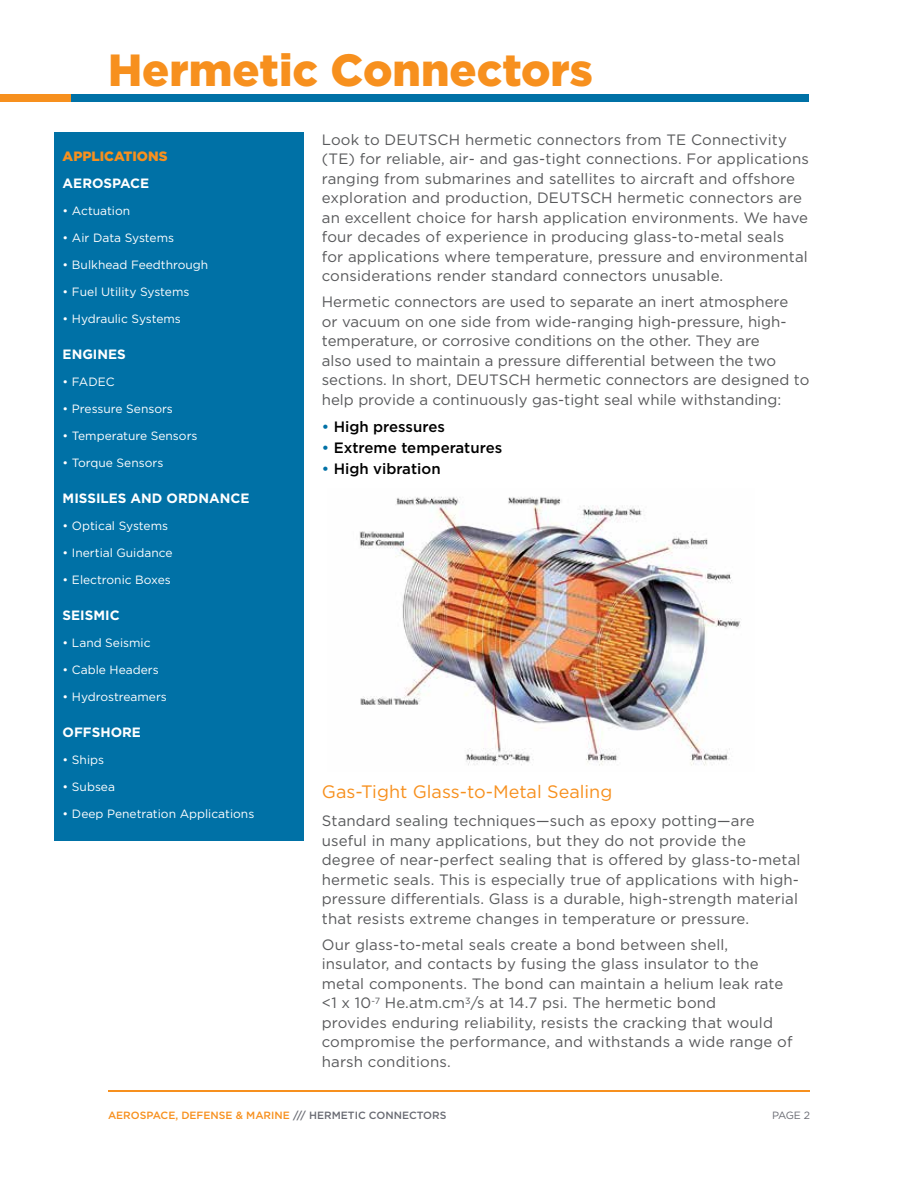
<style>
.page{position:relative;width:918px;height:1188px;background:#fff}
.page>*{position:absolute;margin:0;border:0;box-sizing:border-box;transform-origin:0 0}
.t1{font:900 45px "Gotham";color:#f7901e}
.t2{font:18px "Gotham";color:#f7901e}
.t3{font:15px/19.5px "Gotham";letter-spacing:.01em;color:#58595b}
.t4{font:500 15px "Gotham";color:#000}
.t5{font:700 13.5px "Gotham";color:#fff}
.t6{font:900 13.5px "Gotham";color:#f7901e}
.t7{font:12px "Gotham";color:#fff}
.t8{font:500 10.5px "Gotham";color:#f7901e}
.t9{font:10.5px "Gotham";color:#696b73}
.s1{color:#0071a6}
.s2{color:#696b73}
</style>
<div class="page">
<div style="left:54px;top:133px;width:249px;height:708px;background:#0071a6"></div>
<hr style="left:108px;top:1090px;width:702px;height:1px;background:#f7901e">
<div style="left:71px;top:94px;width:738px;height:8px;background:#0071a6"></div>
<div style="left:0;top:94px;width:71px;height:8px;background:#f7901e"></div>
<img style="left:359px;top:496px;width:382px;height:270px">
<h1 class="t1" style="left:108px;top:39px;width:487px">Hermetic Connectors</h1>
<p class="t6" style="left:63px;top:147px;width:106px">APPLICATIONS</p>
<p class="t5" style="left:63px;top:174px;width:88px">AEROSPACE</p>
<p class="t7" style="left:63px;top:203px;width:69px">• Actuation</p>
<p class="t7" style="left:63px;top:230px;width:113px">• Air Data Systems</p>
<p class="t7" style="left:63px;top:257px;width:147px">• Bulkhead Feedthrough</p>
<p class="t7" style="left:63px;top:284px;width:128px">• Fuel Utility Systems</p>
<p class="t7" style="left:63px;top:311px;width:120px">• Hydraulic Systems</p>
<p class="t5" style="left:63px;top:345px;width:65px">ENGINES</p>
<p class="t7" style="left:63px;top:374px;width:54px">• FADEC</p>
<p class="t7" style="left:63px;top:401px;width:112px">• Pressure Sensors</p>
<p class="t7" style="left:63px;top:428px;width:136px">• Temperature Sensors</p>
<p class="t7" style="left:63px;top:455px;width:102px">• Torque Sensors</p>
<p class="t5" style="left:63px;top:489px;width:188px">MISSILES AND ORDNANCE</p>
<p class="t7" style="left:63px;top:518px;width:107px">• Optical Systems</p>
<p class="t7" style="left:63px;top:545px;width:111px">• Inertial Guidance</p>
<p class="t7" style="left:63px;top:572px;width:110px">• Electronic Boxes</p>
<p class="t5" style="left:63px;top:606px;width:59px">SEISMIC</p>
<p class="t7" style="left:63px;top:635px;width:90px">• Land Seismic</p>
<p class="t7" style="left:63px;top:662px;width:98px">• Cable Headers</p>
<p class="t7" style="left:63px;top:689px;width:106px">• Hydrostreamers</p>
<p class="t5" style="left:63px;top:723px;width:80px">OFFSHORE</p>
<p class="t7" style="left:63px;top:752px;width:43px">• Ships</p>
<p class="t7" style="left:63px;top:779px;width:54px">• Subsea</p>
<p class="t7" style="left:63px;top:806px;width:193px">• Deep Penetration Applications</p>
<p class="t3" style="left:322px;top:129px;width:489px">Look to DEUTSCH hermetic connectors from TE Connectivity (TE) for reliable, air- and gas-tight connections. For applications ranging from submarines and satellites to aircraft and offshore exploration and production, DEUTSCH hermetic connectors are an excellent choice for harsh application environments. We have four decades of experience in producing glass-to-metal seals for applications where temperature, pressure and environmental considerations render standard connectors unusable.</p>
<p class="t3" style="left:322px;top:292px;width:489px">Hermetic connectors are used to separate an inert atmosphere<br>or vacuum on one side from wide-ranging high-pressure, high&shy;temperature, or corrosive conditions on the other. They are<br>also used to maintain a pressure differential between the two sections. In short, DEUTSCH hermetic connectors are designed to help provide a continuously gas-tight seal while withstanding:</p>
<p class="t4" style="left:322px;top:417px;width:125px"><span class="s1">•</span> High pressures</p>
<p class="t4" style="left:322px;top:438px;width:182px"><span class="s1">•</span> Extreme temperatures</p>
<p class="t4" style="left:322px;top:459px;width:120px"><span class="s1">•</span> High vibration</p>
<p class="t2" style="left:322px;top:780px;width:292px">Gas-Tight Glass-to-Metal Sealing</p>
<p class="t3" style="left:322px;top:811px;width:480px">Standard sealing techniques—such as epoxy potting—are useful in many applications, but they do not provide the degree of near-perfect sealing that is offered by glass-to-metal hermetic seals. This is especially true of applications with high&shy;pressure differentials. Glass is a durable, high-strength material that resists extreme changes in temperature or pressure.</p>
<p class="t3" style="left:322px;top:935px;width:472px">Our glass-to-metal seals create a bond between shell, insulator, and contacts by fusing the glass insulator to the metal components. The bond can maintain a helium leak rate &lt;1 x 10<sup>-7</sup> He.atm.cm<sup>3</sup>/s at 14.7 psi. The hermetic bond<br>provides enduring reliability, resists the cracking that would compromise the performance, and withstands a wide range of harsh conditions.</p>
<p class="t8" style="left:108px;top:1108px;width:340px">AEROSPACE, DEFENSE &amp; MARINE <span class="s2">/// HERMETIC CONNECTORS</span></p>
<p class="t9" style="left:772px;top:1108px;width:39px">PAGE 2</p>
</div>
